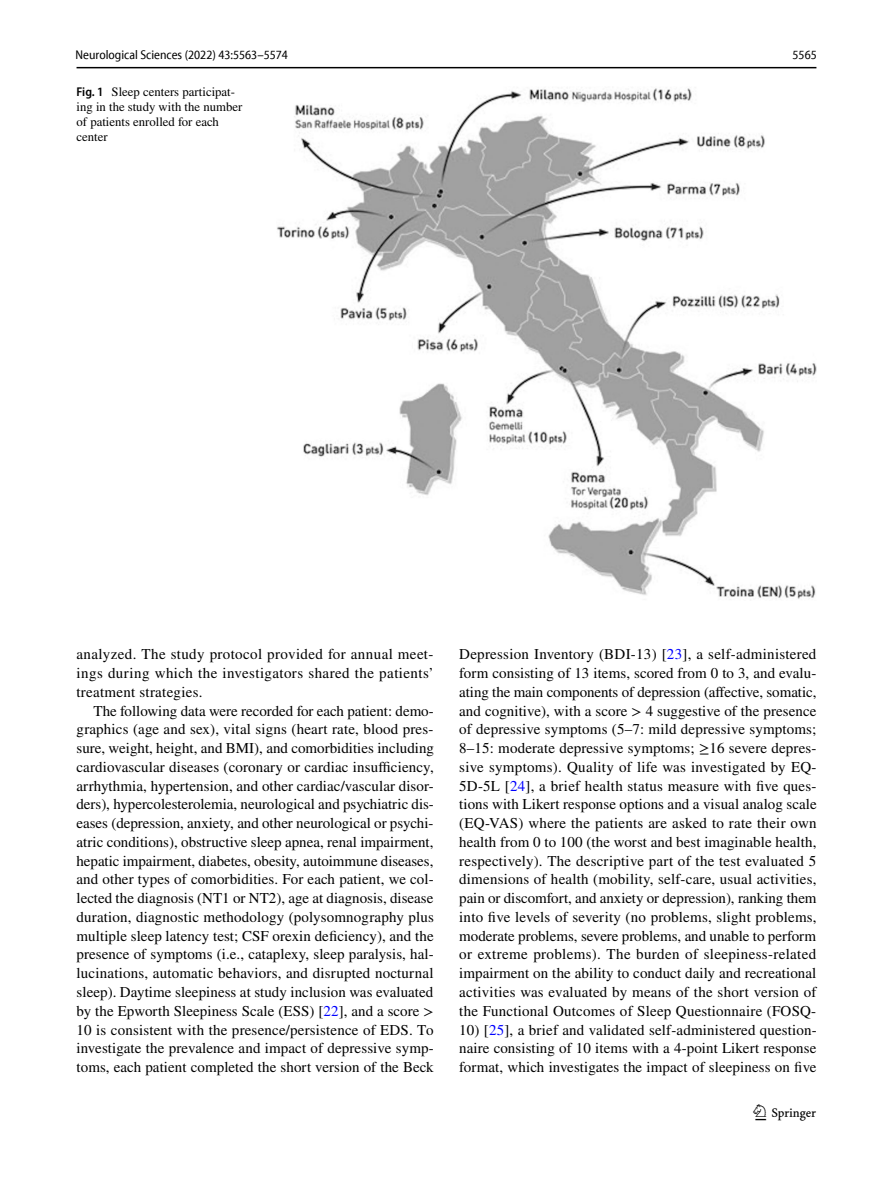
<style>
.page{position:relative;width:893px;height:1187px;background:#fff}
.page>*{position:absolute;margin:0;border:0;box-sizing:border-box;transform-origin:0 0}
.t1{font:22.5px "Springnew Regular 3";color:#000}
.t2{font:15px/18.8px "STIX";letter-spacing:.015em;color:#000;text-align:justify}
.t3{font:12.75px/15px "STIX";color:#000}
.t4{font:semi-condensed 12.75px "Myriad Pro Unic";color:#000}
.s1{font-family:"Myriad Pro";font-weight:600;font-stretch:semi-condensed}
.s2{color:#00f}
</style>
<div class="page">
<hr style="left:77px;top:67px;width:739px;height:1px;background:#000">
<img style="left:277px;top:88px;width:539px;height:511px">
<p class="t4" style="left:76px;top:50px;width:214px">Neurological Sciences (2022) 43:5563–5574</p>
<p class="t4" style="left:792px;top:50px;width:26px">5565</p>
<p class="t3" style="left:77px;top:85px;width:167px"><span class="s1">Fig. 1</span> Sleep centers participat&shy;ing in the study with the number of patients enrolled for each center</p>
<p class="t2" style="left:77px;top:646px;width:359px">analyzed. The study protocol provided for annual meet&shy;ings during which the investigators shared the patients’ treatment strategies.</p>
<p class="t2" style="left:77px;top:702px;width:359px;text-indent:17px">The following data were recorded for each patient: demo&shy;graphics (age and sex), vital signs (heart rate, blood pres&shy;sure, weight, height, and BMI), and comorbidities including cardiovascular diseases (coronary or cardiac insufficiency, arrhythmia, hypertension, and other cardiac/vascular disor&shy;ders), hypercolesterolemia, neurological and psychiatric dis&shy;eases (depression, anxiety, and other neurological or psychi&shy;atric conditions), obstructive sleep apnea, renal impairment, hepatic impairment, diabetes, obesity, autoimmune diseases, and other types of comorbidities. For each patient, we col&shy;lected the diagnosis (NT1 or NT2), age at diagnosis, disease duration, diagnostic methodology (polysomnography plus multiple sleep latency test; CSF orexin deficiency), and the presence of symptoms (i.e., cataplexy, sleep paralysis, hal&shy;lucinations, automatic behaviors, and disrupted nocturnal sleep). Daytime sleepiness at study inclusion was evaluated by the Epworth Sleepiness Scale (ESS) [<span class="s2">22</span>], and a score &gt; 10 is consistent with the presence/persistence of EDS. To investigate the prevalence and impact of depressive symp&shy;toms, each patient completed the short version of the Beck</p>
<p class="t2" style="left:459px;top:646px;width:359px">Depression Inventory (BDI-13) [<span class="s2">23</span>], a self-administered form consisting of 13 items, scored from 0 to 3, and evalu&shy;ating the main components of depression (affective, somatic, and cognitive), with a score &gt; 4 suggestive of the presence of depressive symptoms (5–7: mild depressive symptoms; 8–15: moderate depressive symptoms; ≥16 severe depres&shy;sive symptoms). Quality of life was investigated by EQ-5D-5L [<span class="s2">24</span>], a brief health status measure with five ques&shy;tions with Likert response options and a visual analog scale (EQ-VAS) where the patients are asked to rate their own health from 0 to 100 (the worst and best imaginable health, respectively). The descriptive part of the test evaluated 5 dimensions of health (mobility, self-care, usual activities, pain or discomfort, and anxiety or depression), ranking them into five levels of severity (no problems, slight problems, moderate problems, severe problems, and unable to perform or extreme problems). The burden of sleepiness-related impairment on the ability to conduct daily and recreational activities was evaluated by means of the short version of the Functional Outcomes of Sleep Questionnaire (FOSQ-</p>
<p class="t2" style="left:459px;top:1021px;width:359px">10) [<span class="s2">25</span>], a brief and validated self-administered question&shy;naire consisting of 10 items with a 4-point Likert response format, which investigates the impact of sleepiness on five</p>
<h1 class="t1" style="left:755px;top:1104px;width:62px">1 3</h1>
</div>
